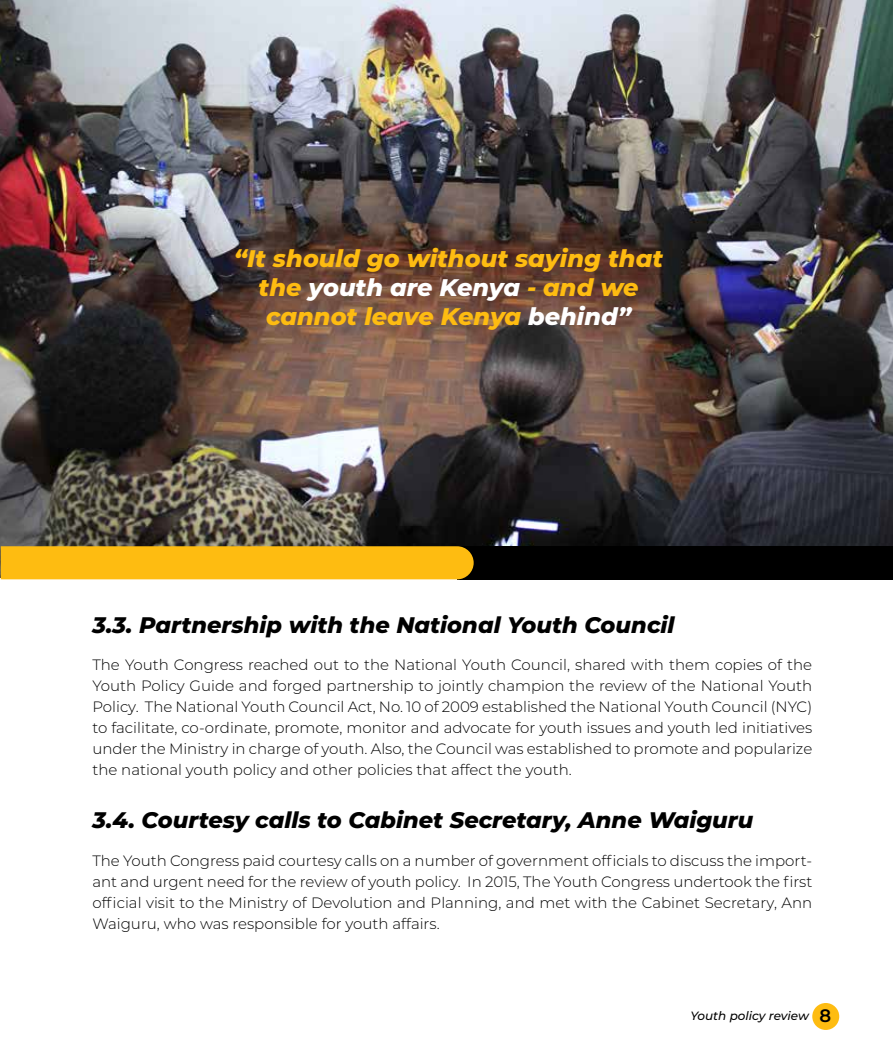
<style>
.page{position:relative;width:893px;height:1063px;background:#fff}
.page>*{position:absolute;margin:0;border:0;box-sizing:border-box;transform-origin:0 0}
.t1{font:italic 800 24px/28.8px "Montserrat";color:#febc11;text-align:center}
.t2{font:italic 800 22.5px "Montserrat";color:#000}
.t3{font:300 15px/21px "Montserrat";color:#000;text-align:justify}
.t4{font:italic 500 12px "Montserrat";color:#000}
.s1{color:#fff}
.s2{font-weight:600;font-style:normal;font-size:18px}
</style>
<div class="page">
<img style="left:0;top:0;width:893px;height:578px">
<div style="left:812px;top:1003px;width:27px;height:27px;background:#febc11;border-radius:50%"></div>
<div style="left:457px;top:546px;width:436px;height:33px;background:#000"></div>
<div style="left:1px;top:546px;width:473px;height:33px;background:#febc11"></div>
<h1 class="t1" style="left:234px;top:243px;width:431px">“It should go without saying that the <span class="s1">youth are Kenya</span> - and we cannot leave Kenya <span class="s1">behind”</span></h1>
<h2 class="t2" style="left:92px;top:608px;width:584px">3.3. Partnership with the National Youth Council</h2>
<p class="t3" style="left:92px;top:654px;width:721px">The Youth Congress reached out to the National Youth Council, shared with them copies of the Youth Policy Guide and forged partnership to jointly champion the review of the National Youth Policy. The National Youth Council Act, No. 10 of 2009 established the National Youth Council (NYC) to facilitate, co-ordinate, promote, monitor and advocate for youth issues and youth led initiatives under the Ministry in charge of youth. Also, the Council was established to promote and popularize the national youth policy and other policies that affect the youth.</p>
<h2 class="t2" style="left:92px;top:804px;width:662px">3.4. Courtesy calls to Cabinet Secretary, Anne Waiguru</h2>
<p class="t3" style="left:92px;top:850px;width:721px">The Youth Congress paid courtesy calls on a number of government officials to discuss the import&shy;ant and urgent need for the review of youth policy. In 2015, The Youth Congress undertook the first official visit to the Ministry of Devolution and Planning, and met with the Cabinet Secretary, Ann Waiguru, who was responsible for youth affairs.</p>
<p class="t4" style="left:690px;top:1007px;width:142px">Youth policy review <span class="s2">8</span></p>
</div>
